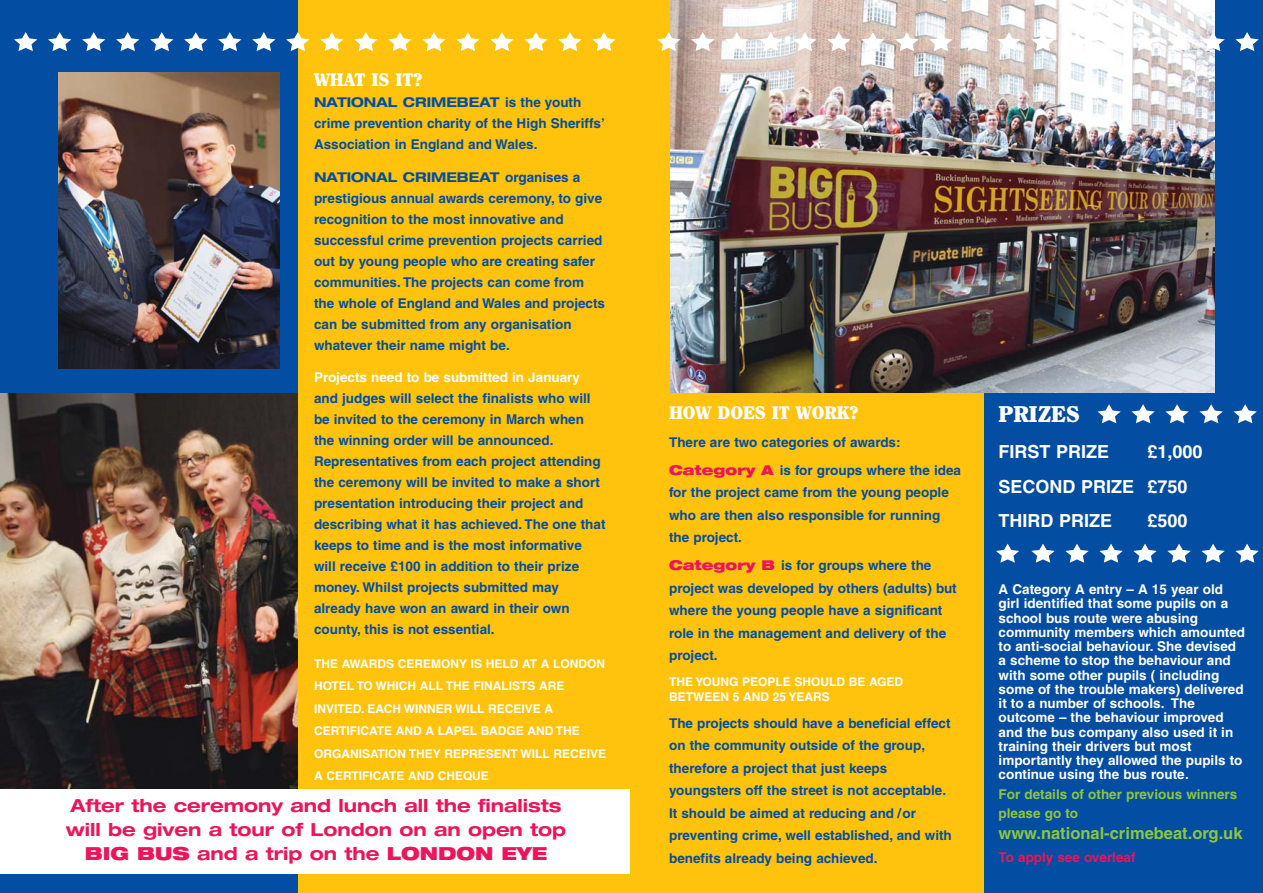
<style>
.page{position:relative;width:1263px;height:893px;background:#fff}
.page>*{position:absolute;margin:0;border:0;box-sizing:border-box;transform-origin:0 0}
.t1{font:900 22.5px "Clearface IT Cby BT";color:#fff}
.t2{font:700 expanded 18px/24px "Helvetica Neue";color:#ed145a;text-align:center}
.t3{font:700 18px/34.5px "Helvetica LT";color:#fff}
.t4{font:900 18px "Clearface IT Cby BT";color:#fff}
.t5{font:700 16.5px "Helvetica LT";color:#8cc63f}
.t6{font:700 13.5px/21px "Helvetica LT";color:#034da2}
.t7{font:700 13.5px/14.2px "Helvetica LT";color:#fff}
.t8{font:700 expanded 13.5px "Helvetica Neue";color:#034da2}
.t9{font:700 13.5px/19.5px "Helvetica LT";color:#8cc63f}
.t10{font:700 13.5px "Helvetica LT";color:#ed145a}
.t11{font:700 12px/22.5px "Helvetica LT";color:#fff}
.s1{font-family:"Helvetica LT";font-stretch:normal}
.s2{font-weight:900}
.s3{font-family:"Helvetica Neue";font-weight:900;font-stretch:expanded;color:#ed145a}
</style>
<div class="page">
<div style="left:979px;top:0;width:283px;height:893px;background:#034da2"></div>
<div style="left:630px;top:0;width:354px;height:893px;background:#ffc20d"></div>
<img style="left:670px;top:0;width:544px;height:392px">
<svg style="left:657px;top:32px;width:23px;height:19px"></svg>
<svg style="left:691px;top:32px;width:23px;height:19px"></svg>
<svg style="left:725px;top:32px;width:23px;height:19px"></svg>
<svg style="left:759px;top:32px;width:23px;height:19px"></svg>
<svg style="left:793px;top:32px;width:23px;height:19px"></svg>
<svg style="left:827px;top:32px;width:23px;height:19px"></svg>
<svg style="left:861px;top:32px;width:23px;height:19px"></svg>
<svg style="left:895px;top:32px;width:23px;height:19px"></svg>
<svg style="left:929px;top:32px;width:23px;height:19px"></svg>
<svg style="left:963px;top:32px;width:24px;height:19px"></svg>
<svg style="left:997px;top:32px;width:24px;height:19px"></svg>
<svg style="left:1031px;top:32px;width:24px;height:19px"></svg>
<svg style="left:1065px;top:32px;width:24px;height:19px"></svg>
<svg style="left:1099px;top:32px;width:24px;height:19px"></svg>
<svg style="left:1133px;top:32px;width:24px;height:19px"></svg>
<svg style="left:1167px;top:32px;width:24px;height:19px"></svg>
<svg style="left:1201px;top:32px;width:24px;height:19px"></svg>
<svg style="left:1235px;top:32px;width:24px;height:19px"></svg>
<svg style="left:1031px;top:544px;width:24px;height:19px"></svg>
<svg style="left:1065px;top:544px;width:24px;height:19px"></svg>
<svg style="left:1099px;top:544px;width:24px;height:19px"></svg>
<svg style="left:1133px;top:544px;width:24px;height:19px"></svg>
<svg style="left:1167px;top:544px;width:24px;height:19px"></svg>
<svg style="left:1201px;top:544px;width:24px;height:19px"></svg>
<svg style="left:1235px;top:544px;width:24px;height:19px"></svg>
<svg style="left:996px;top:544px;width:23px;height:19px"></svg>
<svg style="left:1097px;top:404px;width:24px;height:19px"></svg>
<svg style="left:1131px;top:404px;width:24px;height:19px"></svg>
<svg style="left:1165px;top:404px;width:24px;height:19px"></svg>
<svg style="left:1199px;top:404px;width:24px;height:19px"></svg>
<svg style="left:1233px;top:404px;width:24px;height:19px"></svg>
<div style="left:297px;top:0;width:334px;height:893px;background:#ffc20d"></div>
<div style="left:0;top:0;width:297px;height:893px;background:#034da2"></div>
<img style="left:58px;top:72px;width:222px;height:296px">
<img style="left:0;top:393px;width:297px;height:396px">
<svg style="left:14px;top:32px;width:23px;height:19px"></svg>
<svg style="left:48px;top:32px;width:23px;height:19px"></svg>
<svg style="left:82px;top:32px;width:23px;height:19px"></svg>
<svg style="left:116px;top:32px;width:23px;height:19px"></svg>
<svg style="left:150px;top:32px;width:23px;height:19px"></svg>
<svg style="left:184px;top:32px;width:23px;height:19px"></svg>
<svg style="left:218px;top:32px;width:23px;height:19px"></svg>
<svg style="left:252px;top:32px;width:23px;height:19px"></svg>
<svg style="left:286px;top:32px;width:23px;height:19px"></svg>
<svg style="left:320px;top:32px;width:23px;height:19px"></svg>
<svg style="left:354px;top:32px;width:24px;height:19px"></svg>
<svg style="left:388px;top:32px;width:24px;height:19px"></svg>
<svg style="left:422px;top:32px;width:24px;height:19px"></svg>
<svg style="left:456px;top:32px;width:24px;height:19px"></svg>
<svg style="left:490px;top:32px;width:24px;height:19px"></svg>
<svg style="left:524px;top:32px;width:24px;height:19px"></svg>
<svg style="left:558px;top:32px;width:24px;height:19px"></svg>
<svg style="left:592px;top:32px;width:24px;height:19px"></svg>
<div style="left:0;top:789px;width:630px;height:84px;background:#fff"></div>
<h2 class="t4" style="left:314px;top:71px;width:110px">WHAT IS IT?</h2>
<p class="t8" style="left:314px;top:98px;width:269px">NATIONAL CRIMEBEAT <span class="s1">is the youth</span></p>
<p class="t6" style="left:314px;top:115px;width:292px">crime prevention charity of the High Sheriffs’<br>Association in England and Wales.</p>
<p class="t8" style="left:314px;top:172px;width:268px">NATIONAL CRIMEBEAT <span class="s1">organises a</span></p>
<p class="t6" style="left:314px;top:189px;width:293px">prestigious annual awards ceremony, to give recognition to the most innovative and successful crime prevention projects carried out by young people who are creating safer communities. The projects can come from the whole of England and Wales and projects can be submitted from any organisation whatever their name might be.</p>
<p class="t7" style="left:314px;top:372px;width:268px">Projects need to be submitted in January</p>
<p class="t6" style="left:314px;top:389px;width:293px">and judges will select the finalists who will be invited to the ceremony in March when the winning order will be announced.<br>Representatives from each project attending the ceremony will be invited to make a short presentation introducing their project and describing what it has achieved. The one that keeps to time and is the most informative will receive £100 in addition to their prize money. Whilst projects submitted may already have won an award in their own county, this is not essential.</p>
<p class="t11" style="left:314px;top:654px;width:294px">THE AWARDS CEREMONY IS HELD AT A LONDON HOTEL TO WHICH ALL THE FINALISTS ARE INVITED. EACH WINNER WILL RECEIVE A CERTIFICATE AND A LAPEL BADGE AND THE ORGANISATION THEY REPRESENT WILL RECEIVE A CERTIFICATE AND CHEQUE</p>
<h2 class="t2" style="left:66px;top:795px;width:502px">After the ceremony and lunch all the finalists will be given a tour of London on an open top<br><span class="s2">BIG BUS</span> and a trip on the <span class="s2">LONDON EYE</span></h2>
<h2 class="t4" style="left:669px;top:403px;width:191px">HOW DOES IT WORK?</h2>
<p class="t6" style="left:669px;top:430px;width:293px;line-height:27.8px">There are two categories of awards:<br><span class="s3">Category A</span> is for groups where the idea</p>
<p class="t6" style="left:669px;top:483px;width:281px;line-height:22.5px">for the project came from the young people who are then also responsible for running the project.</p>
<p class="t6" style="left:669px;top:556px;width:289px;line-height:22.5px"><span class="s3">Category B</span> is for groups where the project was developed by others (adults) but where the young people have a significant role in the management and delivery of the project.</p>
<p class="t11" style="left:669px;top:675px;width:236px;line-height:15px">THE YOUNG PEOPLE SHOULD BE AGED<br>BETWEEN 5 AND 25 YEARS</p>
<p class="t6" style="left:669px;top:713px;width:284px;line-height:22.5px">The projects should have a beneficial effect on the community outside of the group, therefore a project that just keeps youngsters off the street is not acceptable.<br>It should be aimed at reducing and /or preventing crime, well established, and with benefits already being achieved.</p>
<h1 class="t1" style="left:998px;top:403px;width:83px">PRIZES</h1>
<h2 class="t3" style="left:998px;top:437px;width:112px">FIRST PRIZE</h2>
<h2 class="t3" style="left:998px;top:437px;width:205px;text-indent:149px">£1,000<br>SECOND PRIZE £750<br>THIRD PRIZE</h2>
<h2 class="t3" style="left:1147px;top:506px;width:42px">£500</h2>
<p class="t7" style="left:998px;top:584px;width:248px">A Category A entry – A 15 year old girl identified that some pupils on a school bus route were abusing community members which amounted to anti-social behaviour. She devised a scheme to stop the behaviour and with some other pupils ( including some of the trouble makers) delivered it to a number of schools. The outcome – the behaviour improved and the bus company also used it in training their drivers but most importantly they allowed the pupils to continue using the bus route.</p>
<p class="t9" style="left:998px;top:786px;width:240px">For details of other previous winners please go to</p>
<p class="t5" style="left:998px;top:827px;width:245px">www.national-crimebeat.org.uk</p>
<p class="t10" style="left:998px;top:852px;width:138px">To apply see overleaf</p>
</div>
